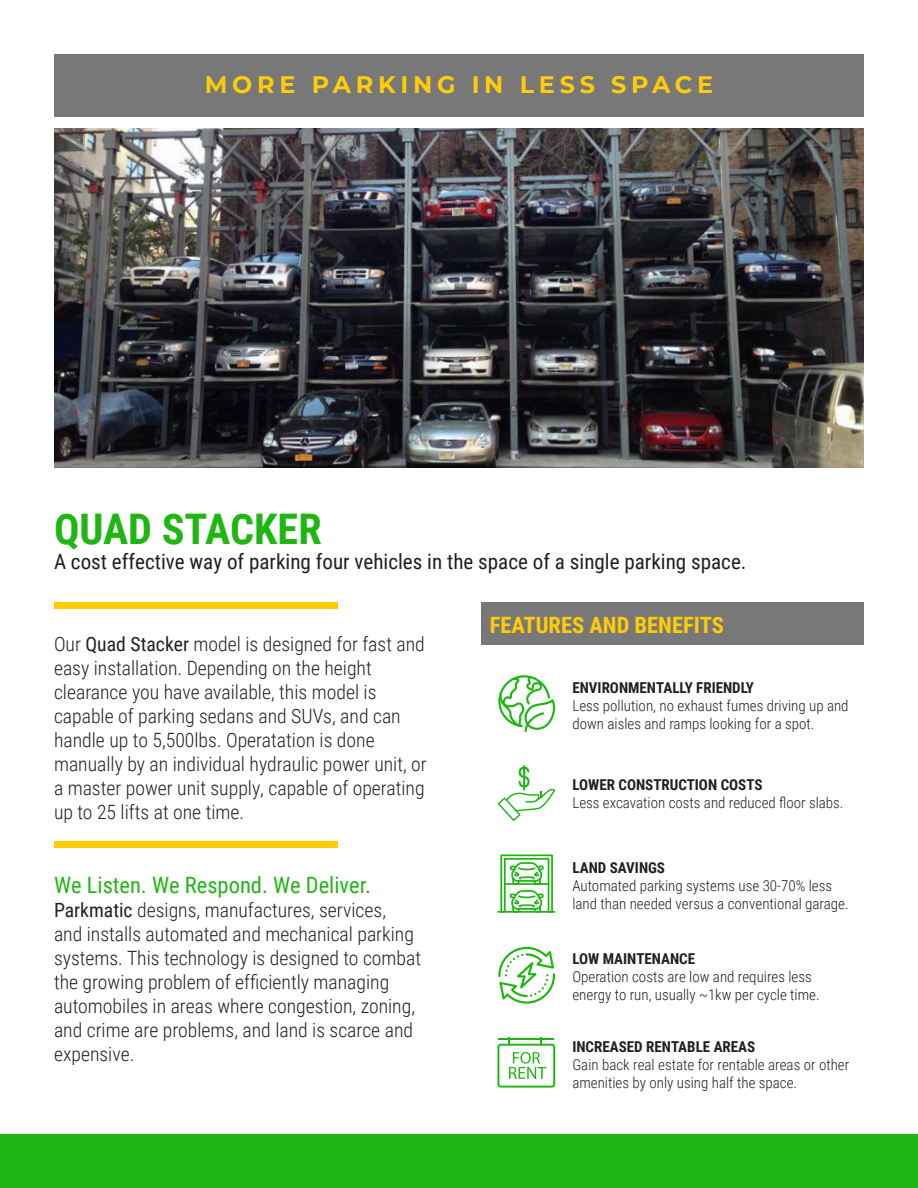
<style>
.page{position:relative;width:918px;height:1188px;background:#fff}
.page>*{position:absolute;margin:0;border:0;box-sizing:border-box;transform-origin:0 0}
.t1{font:700 42.15px "Roboto Condensed";color:#1fb614}
.t2{font:700 23.85px "Montserrat";letter-spacing:.2em;color:#fecd08}
.t3{font:22.5px "Roboto Condensed";color:#1fb614}
.t4{font:700 22.5px "Roboto Condensed";color:#ffcd05}
.t5{font:21.15px "Roboto Condensed";color:#231f20}
.t6{font:300 19.65px/24px "Roboto Condensed";color:#231f20}
.t7{font:300 15px/18px "Roboto Condensed";color:#231f20}
.t8{font:700 15px "Roboto Condensed";color:#231f20}
.s1{font-weight:400}
</style>
<div class="page">
<div style="left:482px;top:602px;width:382px;height:43px;background:#787878"></div>
<div style="left:54px;top:54px;width:810px;height:62px;background:#787878"></div>
<div style="left:54px;top:602px;width:284px;height:7px;background:#fc0"></div>
<div style="left:54px;top:841px;width:284px;height:7px;background:#fc0"></div>
<svg style="left:498px;top:675px;width:57px;height:57px"></svg>
<svg style="left:500px;top:854px;width:53px;height:57px"></svg>
<hr style="left:497px;top:911px;width:58px;height:2px;background:#1fb614">
<svg style="left:498px;top:765px;width:57px;height:56px"></svg>
<svg style="left:498px;top:947px;width:57px;height:57px"></svg>
<div style="left:0;top:1134px;width:918px;height:54px;background:#1fb614"></div>
<svg style="left:497px;top:1037px;width:58px;height:51px"></svg>
<img style="left:54px;top:128px;width:810px;height:339px">
<p class="t2" style="left:205px;top:68px;width:510px">MORE PARKING IN LESS SPACE</p>
<p class="t1" style="left:54px;top:500px;width:269px">QUAD STACKER</p>
<p class="t5" style="left:54px;top:547px;width:694px">A cost effective way of parking four vehicles in the space of a single parking space.</p>
<p class="t6" style="left:54px;top:632px;width:374px">Our <span class="s1">Quad Stacker</span> model is designed for fast and easy installation. Depending on the height clearance you have available, this model is capable of parking sedans and SUVs, and can handle up to 5,500lbs. Operatation is done manually by an individual hydraulic power unit, or a master power unit supply, capable of operating up to 25 lifts at one time.</p>
<p class="t3" style="left:54px;top:870px;width:319px">We Listen. We Respond. We Deliver.</p>
<p class="t6" style="left:54px;top:898px;width:369px"><span class="s1">Parkmatic</span> designs, manufactures, services,<br>and installs automated and mechanical parking systems. This technology is designed to combat the growing problem of efficiently managing automobiles in areas where congestion, zoning, and crime are problems, and land is scarce and expensive.</p>
<p class="t4" style="left:490px;top:610px;width:236px">FEATURES AND BENEFITS</p>
<p class="t8" style="left:572px;top:677px;width:183px">ENVIRONMENTALLY FRIENDLY</p>
<p class="t7" style="left:572px;top:696px;width:278px">Less pollution, no exhaust fumes driving up and down aisles and ramps looking for a spot.</p>
<p class="t8" style="left:572px;top:774px;width:192px">LOWER CONSTRUCTION COSTS</p>
<p class="t7" style="left:572px;top:793px;width:273px">Less excavation costs and reduced floor slabs.</p>
<p class="t8" style="left:572px;top:858px;width:94px">LAND SAVINGS</p>
<p class="t7" style="left:572px;top:876px;width:278px">Automated parking systems use 30-70% less land than needed versus a conventional garage.</p>
<p class="t8" style="left:572px;top:949px;width:124px">LOW MAINTENANCE</p>
<p class="t7" style="left:572px;top:967px;width:241px">Operation costs are low and requires less</p>
<p class="t7" style="left:572px;top:985px;width:249px">energy to run, usually ~1kw per cycle time.</p>
<p class="t8" style="left:572px;top:1036px;width:184px">INCREASED RENTABLE AREAS</p>
<p class="t7" style="left:572px;top:1055px;width:278px">Gain back real estate for rentable areas or other amenities by only using half the space.</p>
</div>
